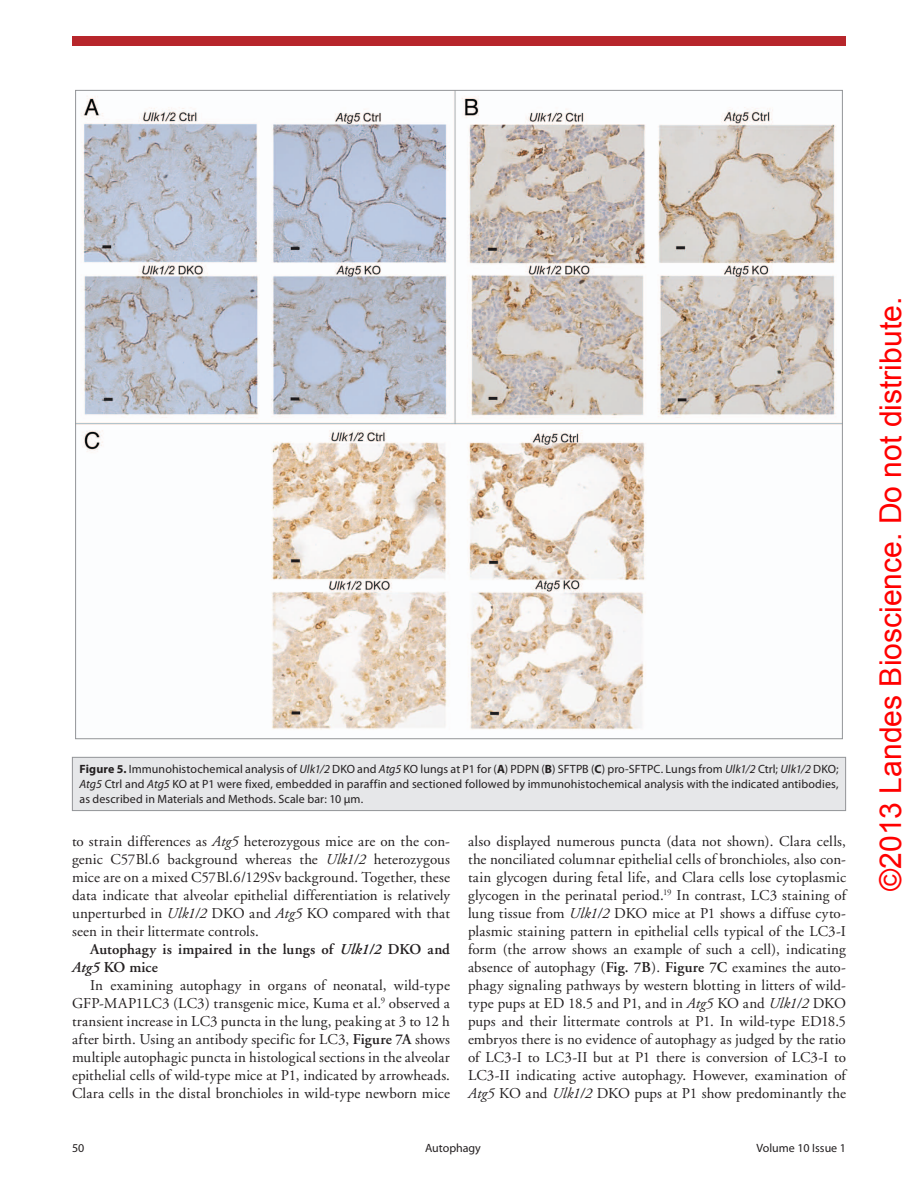
<style>
.page{position:relative;width:918px;height:1188px;background:#fff}
.page>*{position:absolute;margin:0;border:0;box-sizing:border-box;transform-origin:0 0}
.t1{font:30.15px "Arial";color:#f00}
.t2{font:15px/18px "Adobe Garamond";letter-spacing:.01em;color:#231f20;text-align:justify}
.t3{font:600 15px/18px "Adobe Garamond";letter-spacing:.005em;color:#231f20}
.t4{font:12px/15px "Myriad Pro";letter-spacing:.005em;color:#231f20;text-align:justify}
.s1{font-weight:700}
.s2{font-style:italic}
.s3{font-weight:600}
</style>
<div class="page">
<div style="left:72px;top:36px;width:774px;height:10px;background:#b7262b"></div>
<img style="left:77px;top:92px;width:764px;height:638px">
<div style="left:72px;top:757px;width:774px;height:54px;background:#e6e7e9"></div>
<div style="left:72px;top:757px;width:774px;height:54px;border:1px solid #939598"></div>
<p class="t4" style="left:80px;top:762px;width:761px"><span class="s1">Figure 5.</span> Immunohistochemical analysis of <span class="s2">Ulk1/2</span> DKO and <span class="s2">Atg5</span> KO lungs at P1 for (<span class="s1">A</span>) PDPN (<span class="s1">B</span>) SFTPB (<span class="s1">C</span>) pro-SFTPC. Lungs from <span class="s2">Ulk1/2</span> Ctrl; <span class="s2">Ulk1/2</span> DKO; <span class="s2">Atg5</span> Ctrl and <span class="s2">Atg5</span> KO at P1 were fixed, embedded in paraffin and sectioned followed by immunohistochemical analysis with the indicated antibodies, as described in Materials and Methods. Scale bar: 10 µm.</p>
<p class="t2" style="left:72px;top:833px;width:379px">to strain differences as <span class="s2">Atg5</span> heterozygous mice are on the con&shy;genic C57Bl.6 background whereas the <span class="s2">Ulk1/2</span> heterozygous mice are on a mixed C57Bl.6/129Sv background. Together, these data indicate that alveolar epithelial differentiation is relatively unperturbed in <span class="s2">Ulk1/2</span> DKO and <span class="s2">Atg5</span> KO compared with that seen in their littermate controls.</p>
<p class="t3" style="left:72px;top:941px;width:379px;text-indent:18px">Autophagy is impaired in the lungs of <span class="s2">Ulk1/2</span> DKO and<br><span class="s2">Atg5</span> KO mice</p>
<p class="t2" style="left:72px;top:977px;width:379px;text-indent:18px">In examining autophagy in organs of neonatal, wild-type GFP-MAP1LC3 (LC3) transgenic mice, Kuma et al.<sup>9</sup> observed a transient increase in LC3 puncta in the lung, peaking at 3 to 12 h after birth. Using an antibody specific for LC3, <span class="s3">Figure 7A</span> shows multiple autophagic puncta in histological sections in the alveolar epithelial cells of wild-type mice at P1, indicated by arrowheads.<br>Clara cells in the distal bronchioles in wild-type newborn mice</p>
<p class="t2" style="left:468px;top:833px;width:380px">also displayed numerous puncta (data not shown). Clara cells, the nonciliated columnar epithelial cells of bronchioles, also con&shy;tain glycogen during fetal life, and Clara cells lose cytoplasmic glycogen in the perinatal period.<sup>19</sup> In contrast, LC3 staining of lung tissue from <span class="s2">Ulk1/2</span> DKO mice at P1 shows a diffuse cyto&shy;plasmic staining pattern in epithelial cells typical of the LC3-I form (the arrow shows an example of such a cell), indicating absence of autophagy (<span class="s3">Fig. 7B</span>). <span class="s3">Figure 7C</span> examines the auto&shy;phagy signaling pathways by western blotting in litters of wild&shy;type pups at ED 18.5 and P1, and in <span class="s2">Atg5</span> KO and <span class="s2">Ulk1/2</span> DKO pups and their littermate controls at P1. In wild-type ED18.5 embryos there is no evidence of autophagy as judged by the ratio of LC3-I to LC3-II but at P1 there is conversion of LC3-I to LC3-II indicating active autophagy. However, examination of <span class="s2">Atg5</span> KO and <span class="s2">Ulk1/2</span> DKO pups at P1 show predominantly the</p>
<p class="t4" style="left:72px;top:1140px;width:188px">50 A</p>
<p class="t4" style="left:432px;top:1140px;width:50px">utophagy</p>
<p class="t4" style="left:757px;top:1140px;width:91px">Volume 10 Issue 1</p>
<h1 class="t1" style="left:871px;top:891px;width:595px;rotate:-90deg">©2013 Landes Bioscience. Do not distribute.</h1>
</div>
